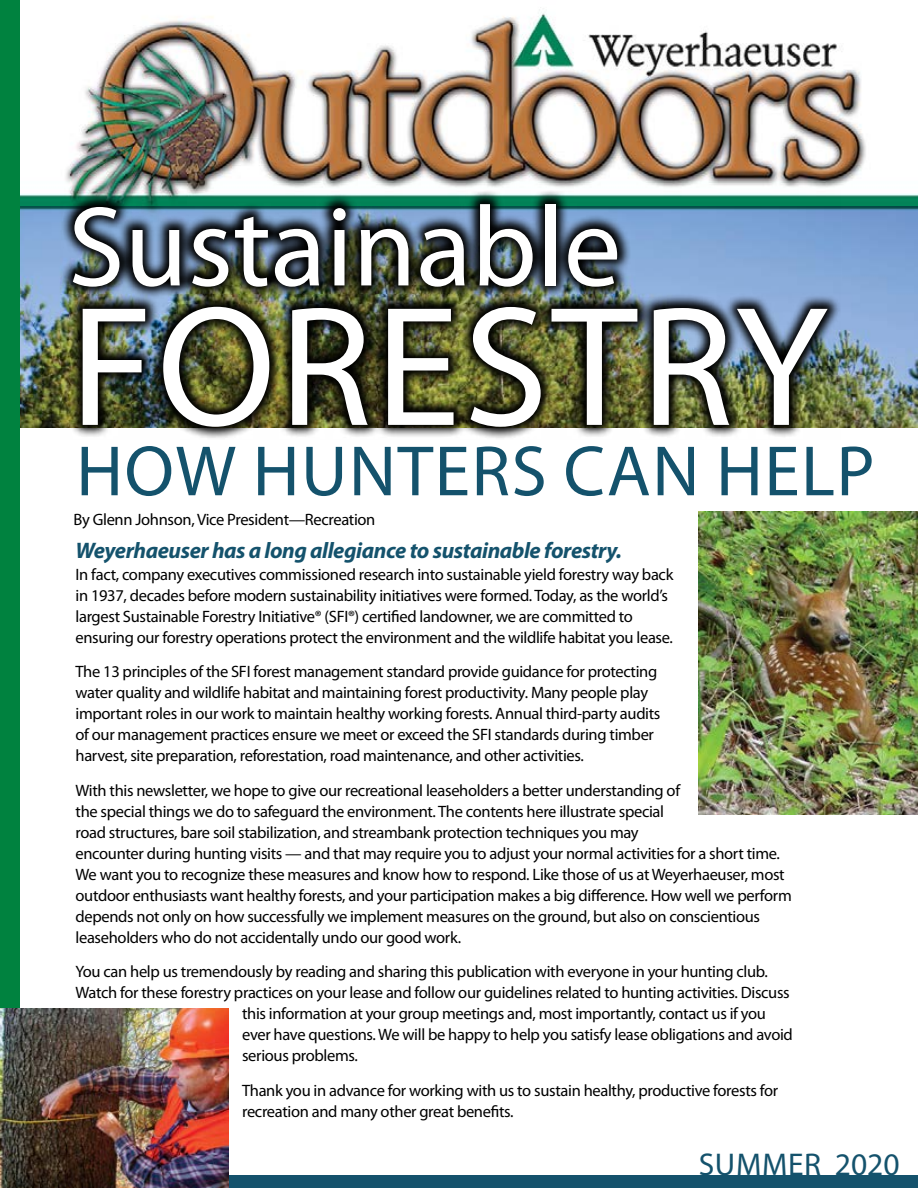
<style>
.page{position:relative;width:918px;height:1188px;background:#fff}
.page>*{position:absolute;margin:0;border:0;box-sizing:border-box;transform-origin:0 0}
.t1{font:172.2px "Myriad Pro";letter-spacing:.02em;color:#fff}
.t2{font:114.6px "Myriad Pro";color:#fff}
.t3{font:71.85px "Myriad Pro";letter-spacing:.02em;color:#14526c}
.t4{font:31.5px "Myriad Pro";letter-spacing:.02em;color:#14526c}
.t5{font:italic 700 22.5px "Myriad Pro";letter-spacing:-.02em;color:#14526c}
.t6{font:16.5px/21px "Myriad Pro";letter-spacing:-.02em;color:#000}
</style>
<div class="page">
<img style="left:19px;top:0;width:899px;height:206px">
<img style="left:19px;top:206px;width:899px;height:222px">
<div style="left:0;top:0;width:19px;height:1188px;background:#00823f"></div>
<div style="left:0;top:1175px;width:918px;height:13px;background:#14526c"></div>
<img style="left:60px;top:190px;width:781px;height:249px">
<img style="left:698px;top:511px;width:220px;height:304px">
<img style="left:0;top:1008px;width:229px;height:180px">
<h2 class="t2" style="left:68px;top:176px;width:555px">Sustainable</h2>
<h1 class="t1" style="left:70px;top:261px;width:760px">FORESTRY</h1>
<h3 class="t3" style="left:76px;top:427px;width:800px">HOW HUNTERS CAN HELP</h3>
<p class="t6" style="left:74px;top:509px;width:303px">By Glenn Johnson, Vice President—Recreation</p>
<h3 class="t5" style="left:76px;top:536px;width:548px">Weyerhaeuser has a long allegiance to sustainable forestry.</h3>
<p class="t6" style="left:76px;top:563px;width:599px">In fact, company executives commissioned research into sustainable yield forestry way back in 1937, decades before modern sustainability initiatives were formed. Today, as the world’s largest Sustainable Forestry Initiative® (SFI®) certified landowner, we are committed to ensuring our forestry operations protect the environment and the wildlife habitat you lease.</p>
<p class="t6" style="left:76px;top:661px;width:586px">The 13 principles of the SFI forest management standard provide guidance for protecting water quality and wildlife habitat and maintaining forest productivity. Many people play important roles in our work to maintain healthy working forests. Annual third-party audits of our management practices ensure we meet or exceed the SFI standards during timber harvest, site preparation, reforestation, road maintenance, and other activities.</p>
<p class="t6" style="left:76px;top:779px;width:718px">With this newsletter, we hope to give our recreational leaseholders a better understanding of<br>the special things we do to safeguard the environment. The contents here illustrate special<br>road structures, bare soil stabilization, and streambank protection techniques you may<br>encounter during hunting visits — and that may require you to adjust your normal activities for a short time.<br>We want you to recognize these measures and know how to respond. Like those of us at Weyerhaeuser, most outdoor enthusiasts want healthy forests, and your participation makes a big difference. How well we perform depends not only on how successfully we implement measures on the ground, but also on conscientious leaseholders who do not accidentally undo our good work.</p>
<p class="t6" style="left:76px;top:961px;width:694px">You can help us tremendously by reading and sharing this publication with everyone in your hunting club.</p>
<p class="t6" style="left:76px;top:982px;width:716px">Watch for these forestry practices on your lease and follow our guidelines related to hunting activities. Discuss</p>
<p class="t6" style="left:242px;top:1003px;width:525px">this information at your group meetings and, most importantly, contact us if you</p>
<p class="t6" style="left:242px;top:1024px;width:552px">ever have questions. We will be happy to help you satisfy lease obligations and avoid</p>
<p class="t6" style="left:242px;top:1045px;width:117px">serious problems.</p>
<p class="t6" style="left:242px;top:1079px;width:538px">Thank you in advance for working with us to sustain healthy, productive forests for recreation and many other great benefits.</p>
<h3 class="t4" style="left:699px;top:1145px;width:202px">SUMMER 2020</h3>
</div>
